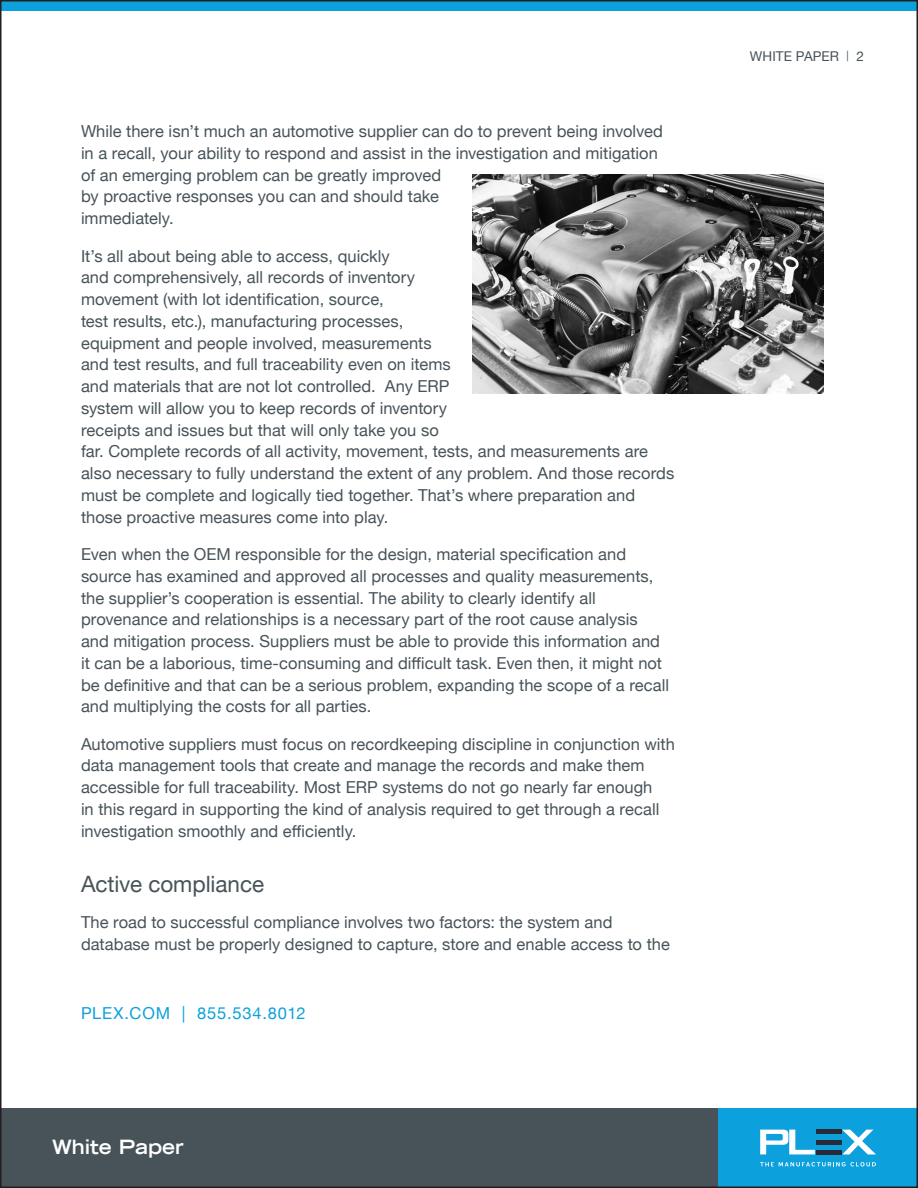
<style>
.page{position:relative;width:918px;height:1188px;background:#fff}
.page>*{position:absolute;margin:0;border:0;box-sizing:border-box;transform-origin:0 0}
.subhead{font:22.5px "Helvetica Neue";color:#475359}
.t1{font:700 expanded 19.5px "Trade Gothic LT";color:#fff}
.copy{font:16.5px/21.8px "Helvetica Neue";color:#475359}
.t2{font:16.5px "Helvetica Neue";letter-spacing:.05em;color:#0ca0dc}
.asset{font:13.5px "Helvetica Neue";letter-spacing:.005em;color:#475359}
.s1{font-size:10.5px}
</style>
<div class="page">
<div style="left:0;top:1108px;width:735px;height:80px;background:#475359"></div>
<div style="left:718px;top:1108px;width:200px;height:80px;background:#0ca0dc"></div>
<svg style="left:760px;top:1130px;width:55px;height:24px"></svg>
<svg style="left:842px;top:1130px;width:34px;height:24px"></svg>
<hr style="left:816px;top:1150px;width:25px;height:4px;background:#282a38">
<hr style="left:816px;top:1130px;width:25px;height:4px;background:#282a38">
<div style="left:816px;top:1140px;width:25px;height:5px;background:#282a38"></div>
<svg style="left:760px;top:1162px;width:116px;height:4px"></svg>
<div style="left:0;top:0;width:918px;height:11px;background:#0ca0dc"></div>
<img style="left:473px;top:174px;width:351px;height:220px">
<p class="copy" style="left:81px;top:121px;width:583px">While there isn’t much an automotive supplier can do to prevent being involved in a recall, your ability to respond and assist in the investigation and mitigation of an emerging problem can be greatly improved<br>by proactive responses you can and should take<br>immediately.</p>
<p class="copy" style="left:81px;top:246px;width:595px">It’s all about being able to access, quickly<br>and comprehensively, all records of inventory<br>movement (with lot identification, source,<br>test results, etc.), manufacturing processes,<br>equipment and people involved, measurements<br>and test results, and full traceability even on items<br>and materials that are not lot controlled. Any ERP<br>system will allow you to keep records of inventory<br>receipts and issues but that will only take you so<br>far. Complete records of all activity, movement, tests, and measurements are also necessary to fully understand the extent of any problem. And those records must be complete and logically tied together. That’s where preparation and those proactive measures come into play.</p>
<p class="copy" style="left:81px;top:544px;width:590px">Even when the OEM responsible for the design, material specification and source has examined and approved all processes and quality measurements, the supplier’s cooperation is essential. The ability to clearly identify all provenance and relationships is a necessary part of the root cause analysis and mitigation process. Suppliers must be able to provide this information and it can be a laborious, time-consuming and difficult task. Even then, it might not be definitive and that can be a serious problem, expanding the scope of a recall and multiplying the costs for all parties.</p>
<p class="copy" style="left:81px;top:734px;width:595px">Automotive suppliers must focus on recordkeeping discipline in conjunction with data management tools that create and manage the records and make them accessible for full traceability. Most ERP systems do not go nearly far enough<br>in this regard in supporting the kind of analysis required to get through a recall investigation smoothly and efficiently.</p>
<p class="subhead" style="left:81px;top:868px;width:185px">Active compliance</p>
<p class="copy" style="left:81px;top:912px;width:590px">The road to successful compliance involves two factors: the system and database must be properly designed to capture, store and enable access to the</p>
<p class="t2" style="left:81px;top:1002px;width:226px">PLEX.COM | 855.534.8012</p>
<p class="t1" style="left:52px;top:1134px;width:133px">White Paper</p>
<p class="asset" style="left:750px;top:46px;width:116px">WHITE PAPER <span class="s1">|</span> 2</p>
</div>
